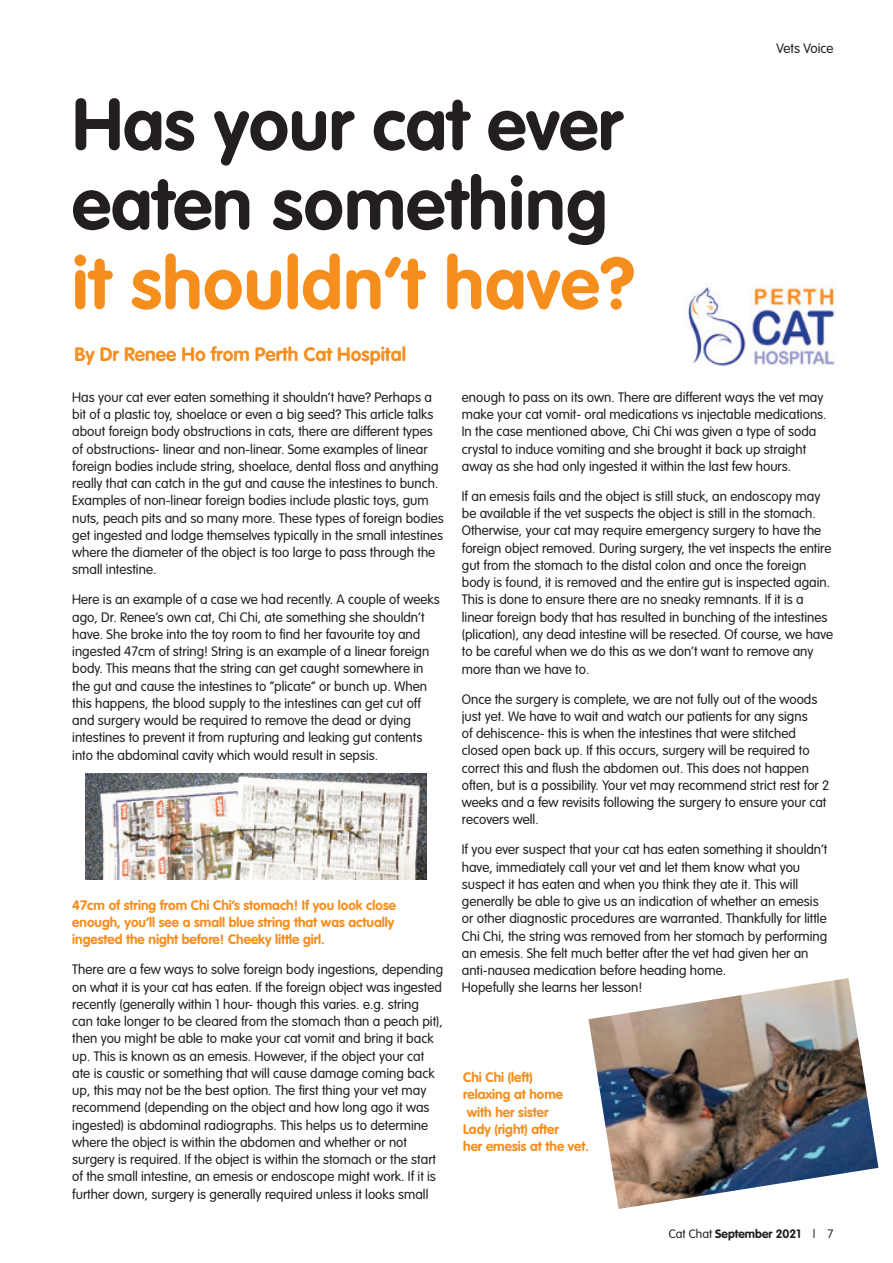
<style>
.page{position:relative;width:893px;height:1263px;background:#fff}
.page>*{position:absolute;margin:0;border:0;box-sizing:border-box;transform-origin:0 0}
.t1{font:700 72px/79.5px "VAG Rounded";color:#231f20}
.t2{font:700 72px "VAG Rounded";letter-spacing:.01em;color:#f68e1e}
.t3{font:700 19.2px "VAG Rounded";color:#f68e1e}
.t4{font:300 13.5px/17.2px "VAG Rounded";color:#231f20}
.t5{font:700 13.5px/17.2px "VAG Rounded";color:#f68e1e}
.t6{font:700 12px "VAG Rounded";color:#231f20}
.s1{font-weight:300}
</style>
<div class="page">
<img style="left:686px;top:284px;width:149px;height:82px">
<img style="left:85px;top:774px;width:342px;height:105px">
<img style="left:588px;top:978px;width:290px;height:231px">
<h1 class="t1" style="left:72px;top:84px;width:551px">Has your cat ever eaten something</h1>
<h1 class="t2" style="left:72px;top:241px;width:564px">it shouldn’t have?</h1>
<h2 class="t3" style="left:74px;top:343px;width:333px">By Dr Renee Ho from Perth Cat Hospital</h2>
<p class="t4" style="left:776px;top:40px;width:58px">Vets Voice</p>
<p class="t4" style="left:72px;top:388px;width:373px">Has your cat ever eaten something it shouldn’t have? Perhaps a bit of a plastic toy, shoelace or even a big seed? This article talks about foreign body obstructions in cats, there are different types of obstructions- linear and non-linear. Some examples of linear foreign bodies include string, shoelace, dental floss and anything really that can catch in the gut and cause the intestines to bunch.<br>Examples of non-linear foreign bodies include plastic toys, gum nuts, peach pits and so many more. These types of foreign bodies get ingested and lodge themselves typically in the small intestines where the diameter of the object is too large to pass through the small intestine.</p>
<p class="t4" style="left:72px;top:591px;width:369px">Here is an example of a case we had recently. A couple of weeks ago, Dr. Renee’s own cat, Chi Chi, ate something she shouldn’t have. She broke into the toy room to find her favourite toy and ingested 47cm of string! String is an example of a linear foreign body. This means that the string can get caught somewhere in the gut and cause the intestines to “plicate” or bunch up. When this happens, the blood supply to the intestines can get cut off and surgery would be required to remove the dead or dying intestines to prevent it from rupturing and leaking gut contents into the abdominal cavity which would result in sepsis.</p>
<p class="t5" style="left:72px;top:896px;width:325px">47cm of string from Chi Chi’s stomach! If you look close enough, you’ll see a small blue string that was actually ingested the night before! Cheeky little girl.</p>
<p class="t4" style="left:72px;top:961px;width:373px">There are a few ways to solve foreign body ingestions, depending on what it is your cat has eaten. If the foreign object was ingested recently (generally within 1 hour- though this varies. e.g. string<br>can take longer to be cleared from the stomach than a peach pit), then you might be able to make your cat vomit and bring it back up. This is known as an emesis. However, if the object your cat ate is caustic or something that will cause damage coming back up, this may not be the best option. The first thing your vet may recommend (depending on the object and how long ago it was ingested) is abdominal radiographs. This helps us to determine where the object is within the abdomen and whether or not surgery is required. If the object is within the stomach or the start of the small intestine, an emesis or endoscope might work. If it is further down, surgery is generally required unless it looks small</p>
<p class="t4" style="left:462px;top:388px;width:366px">enough to pass on its own. There are different ways the vet may make your cat vomit- oral medications vs injectable medications.<br>In the case mentioned above, Chi Chi was given a type of soda crystal to induce vomiting and she brought it back up straight away as she had only ingested it within the last few hours.</p>
<p class="t4" style="left:462px;top:488px;width:373px">If an emesis fails and the object is still stuck, an endoscopy may be available if the vet suspects the object is still in the stomach.<br>Otherwise, your cat may require emergency surgery to have the foreign object removed. During surgery, the vet inspects the entire gut from the stomach to the distal colon and once the foreign body is found, it is removed and the entire gut is inspected again.<br>This is done to ensure there are no sneaky remnants. If it is a linear foreign body that has resulted in bunching of the intestines (plication), any dead intestine will be resected. Of course, we have to be careful when we do this as we don’t want to remove any more than we have to.</p>
<p class="t4" style="left:462px;top:690px;width:369px">Once the surgery is complete, we are not fully out of the woods just yet. We have to wait and watch our patients for any signs<br>of dehiscence- this is when the intestines that were stitched closed open back up. If this occurs, surgery will be required to correct this and flush the abdomen out. This does not happen often, but is a possibility. Your vet may recommend strict rest for 2 weeks and a few revisits following the surgery to ensure your cat recovers well.</p>
<p class="t4" style="left:462px;top:841px;width:367px">If you ever suspect that your cat has eaten something it shouldn’t have, immediately call your vet and let them know what you suspect it has eaten and when you think they ate it. This will generally be able to give us an indication of whether an emesis or other diagnostic procedures are warranted. Thankfully for little Chi Chi, the string was removed from her stomach by performing an emesis. She felt much better after the vet had given her an anti-nausea medication before heading home.<br>Hopefully she learns her lesson!</p>
<p class="t5" style="left:463px;top:1069px;width:127px">Chi Chi (left)<br>relaxing at home with her sister<br>Lady (right) after<br>her emesis at the vet.</p>
<p class="t6" style="left:669px;top:1227px;width:166px"><span class="s1">Cat Chat</span> September 2021 <span class="s1">| 7</span></p>
</div>
